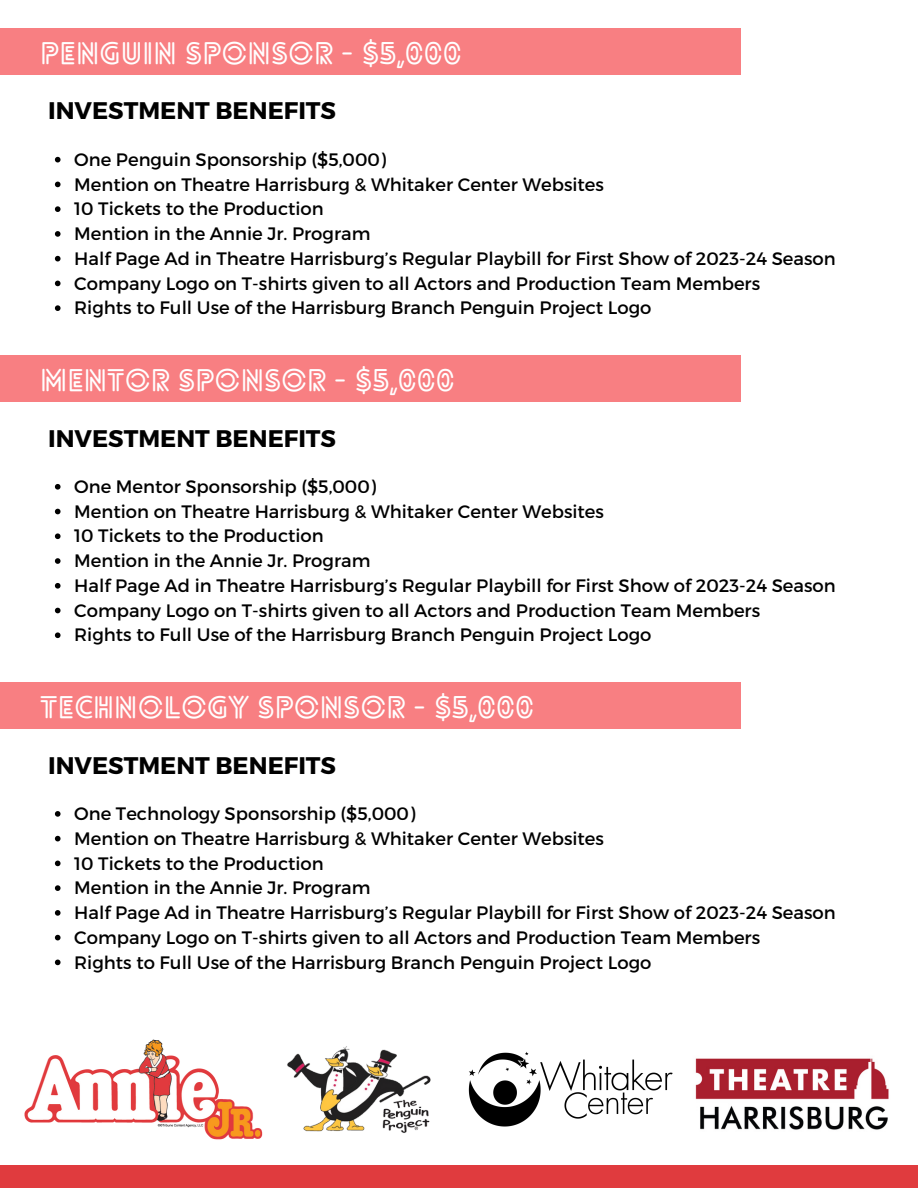
<style>
.page{position:relative;width:918px;height:1188px;background:#fff}
.page>*{position:absolute;margin:0;border:0;box-sizing:border-box;transform-origin:0 0}
.t1{font:700 30.3px "Lovelo Line";color:#fff}
.t2{font:700 24px "Montserrat";color:#000}
.t3{font:18px "Montserrat";color:#000}
</style>
<div class="page">
<img style="left:287px;top:1046px;width:144px;height:87px">
<img style="left:24px;top:1039px;width:239px;height:101px">
<img style="left:695px;top:1058px;width:194px;height:72px">
<img style="left:468px;top:1052px;width:205px;height:75px">
<div style="left:0;top:1166px;width:918px;height:22px;background:#e03b3e"></div>
<div style="left:0;top:28px;width:741px;height:47px;background:#f87f82"></div>
<svg style="left:55px;top:157px;width:6px;height:5px"></svg>
<svg style="left:55px;top:182px;width:6px;height:5px"></svg>
<svg style="left:55px;top:206px;width:6px;height:6px"></svg>
<svg style="left:55px;top:231px;width:6px;height:6px"></svg>
<svg style="left:55px;top:256px;width:6px;height:5px"></svg>
<svg style="left:55px;top:281px;width:6px;height:5px"></svg>
<svg style="left:55px;top:305px;width:6px;height:6px"></svg>
<svg style="left:55px;top:484px;width:6px;height:6px"></svg>
<svg style="left:55px;top:509px;width:6px;height:5px"></svg>
<svg style="left:55px;top:533px;width:6px;height:6px"></svg>
<svg style="left:55px;top:558px;width:6px;height:6px"></svg>
<svg style="left:55px;top:583px;width:6px;height:6px"></svg>
<svg style="left:55px;top:608px;width:6px;height:5px"></svg>
<svg style="left:55px;top:632px;width:6px;height:6px"></svg>
<div style="left:0;top:355px;width:741px;height:47px;background:#f87f82"></div>
<svg style="left:55px;top:811px;width:6px;height:6px"></svg>
<svg style="left:55px;top:836px;width:6px;height:5px"></svg>
<svg style="left:55px;top:861px;width:6px;height:5px"></svg>
<svg style="left:55px;top:885px;width:6px;height:6px"></svg>
<svg style="left:55px;top:910px;width:6px;height:6px"></svg>
<svg style="left:55px;top:935px;width:6px;height:5px"></svg>
<svg style="left:55px;top:960px;width:6px;height:5px"></svg>
<div style="left:0;top:682px;width:741px;height:47px;background:#f87f82"></div>
<p class="t1" style="left:40px;top:41px;width:423px">PENGUIN SPONSOR - $5,000</p>
<p class="t2" style="left:48px;top:95px;width:289px">INVESTMENT BENEFITS</p>
<p class="t3" style="left:74px;top:148px;width:313px">One Penguin Sponsorship ($5,000)</p>
<p class="t3" style="left:74px;top:172px;width:531px">Mention on Theatre Harrisburg &amp; Whitaker Center Websites</p>
<p class="t3" style="left:74px;top:197px;width:251px">10 Tickets to the Production</p>
<p class="t3" style="left:74px;top:222px;width:298px">Mention in the Annie Jr. Program</p>
<p class="t3" style="left:74px;top:247px;width:763px">Half Page Ad in Theatre Harrisburg’s Regular Playbill for First Show of 2023-24 Season</p>
<p class="t3" style="left:74px;top:271px;width:687px">Company Logo on T-shirts given to all Actors and Production Team Members</p>
<p class="t3" style="left:74px;top:296px;width:579px">Rights to Full Use of the Harrisburg Branch Penguin Project Logo</p>
<p class="t1" style="left:40px;top:368px;width:416px">MENTOR SPONSOR - $5,000</p>
<p class="t2" style="left:48px;top:422px;width:289px">INVESTMENT BENEFITS</p>
<p class="t3" style="left:74px;top:475px;width:303px">One Mentor Sponsorship ($5,000)</p>
<p class="t3" style="left:74px;top:500px;width:531px">Mention on Theatre Harrisburg &amp; Whitaker Center Websites</p>
<p class="t3" style="left:74px;top:524px;width:251px">10 Tickets to the Production</p>
<p class="t3" style="left:74px;top:549px;width:298px">Mention in the Annie Jr. Program</p>
<p class="t3" style="left:74px;top:574px;width:763px">Half Page Ad in Theatre Harrisburg’s Regular Playbill for First Show of 2023-24 Season</p>
<p class="t3" style="left:74px;top:599px;width:687px">Company Logo on T-shirts given to all Actors and Production Team Members</p>
<p class="t3" style="left:74px;top:623px;width:579px">Rights to Full Use of the Harrisburg Branch Penguin Project Logo</p>
<p class="t1" style="left:40px;top:695px;width:496px">TECHNOLOGY SPONSOR - $5,000</p>
<p class="t2" style="left:48px;top:750px;width:289px">INVESTMENT BENEFITS</p>
<p class="t3" style="left:74px;top:802px;width:343px">One Technology Sponsorship ($5,000)</p>
<p class="t3" style="left:74px;top:827px;width:531px">Mention on Theatre Harrisburg &amp; Whitaker Center Websites</p>
<p class="t3" style="left:74px;top:851px;width:251px">10 Tickets to the Production</p>
<p class="t3" style="left:74px;top:876px;width:298px">Mention in the Annie Jr. Program</p>
<p class="t3" style="left:74px;top:901px;width:763px">Half Page Ad in Theatre Harrisburg’s Regular Playbill for First Show of 2023-24 Season</p>
<p class="t3" style="left:74px;top:926px;width:687px">Company Logo on T-shirts given to all Actors and Production Team Members</p>
<p class="t3" style="left:74px;top:950px;width:579px">Rights to Full Use of the Harrisburg Branch Penguin Project Logo</p>
</div>
